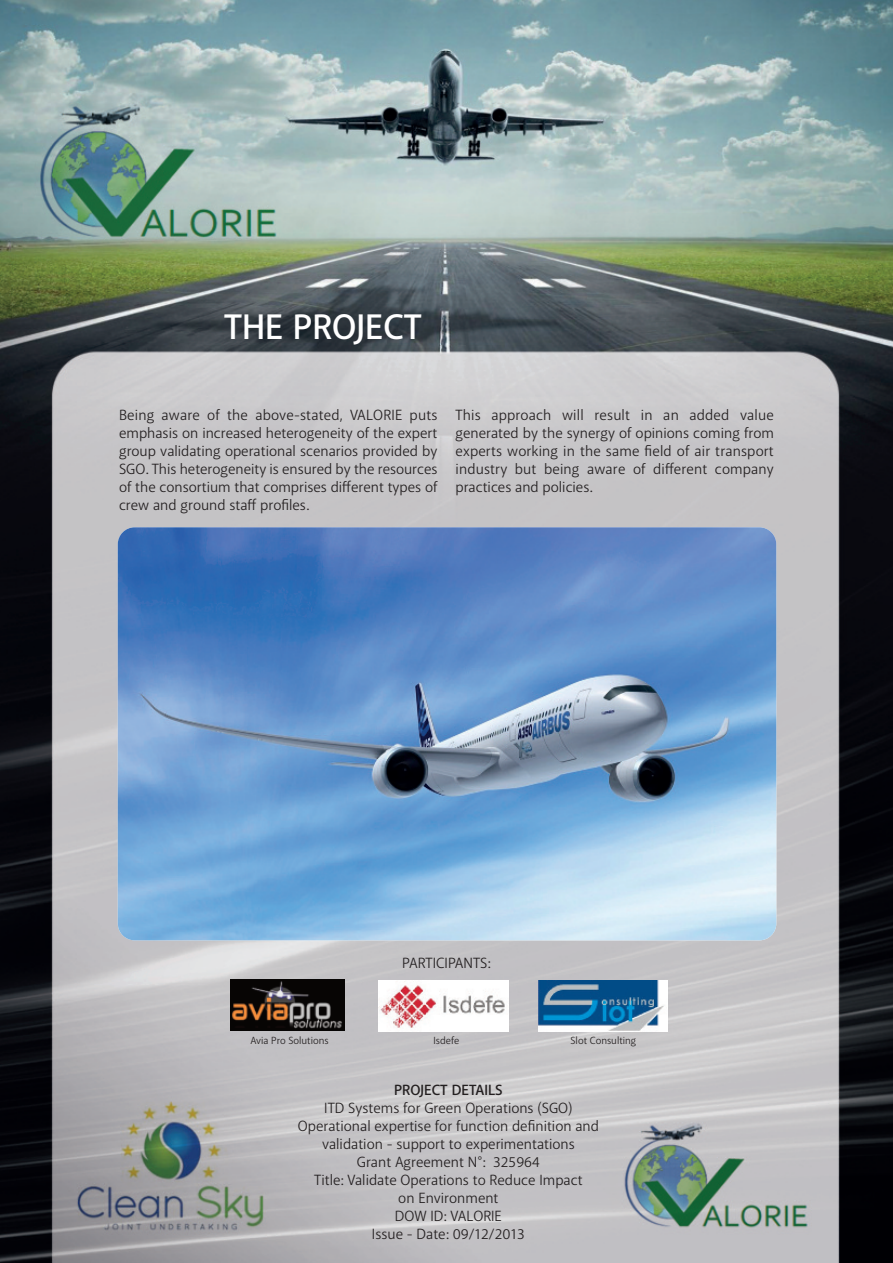
<style>
.page{position:relative;width:893px;height:1263px;background:#fff}
.page>*{position:absolute;margin:0;border:0;box-sizing:border-box;transform-origin:0 0}
.t1{font:600 36px "Akagi";color:#fff}
.t2{font:15px/18px "Akagi";color:#231f20;text-align:justify}
.t3{font:600 15px "Akagi";color:#231f20}
.t4{font:10.5px "Akagi";color:#231f20}
</style>
<div class="page">
<img style="left:0;top:0;width:893px;height:1263px">
<img style="left:118px;top:527px;width:658px;height:413px;border-radius:17px">
<img style="left:230px;top:980px;width:115px;height:51px">
<img style="left:379px;top:980px;width:129px;height:52px">
<img style="left:538px;top:980px;width:130px;height:52px">
<h1 class="t1" style="left:224px;top:315px;width:199px">THE PROJECT</h1>
<p class="t2" style="left:119px;top:408px;width:320px">Being aware of the above-stated, VALORIE puts emphasis on increased heterogeneity of the expert group validating operational scenarios provided by SGO. This heterogeneity is ensured by the resources of the consortium that comprises different types of crew and ground staff profiles.</p>
<p class="t2" style="left:455px;top:408px;width:320px">This approach will result in an added value generated by the synergy of opinions coming from experts working in the same field of air transport industry but being aware of different company practices and policies.</p>
<p class="t2" style="left:402px;top:955px;width:90px">PARTICIPANTS:</p>
<p class="t4" style="left:250px;top:1037px;width:80px">Avia Pro Solutions</p>
<p class="t4" style="left:434px;top:1037px;width:27px">Isdefe</p>
<p class="t4" style="left:571px;top:1037px;width:67px">Slot Consulting</p>
<p class="t3" style="left:394px;top:1084px;width:110px">PROJECT DETAILS</p>
<p class="t2" style="left:298px;top:1100px;width:303px;text-align:center">ITD Systems for Green Operations (SGO)<br>Operational expertise for function definition and validation - support to experimentations<br>Grant Agreement N°: 325964<br>Title: Validate Operations to Reduce Impact<br>on Environment<br>DOW ID: VALORIE<br>Issue - Date: 09/12/2013</p>
</div>
